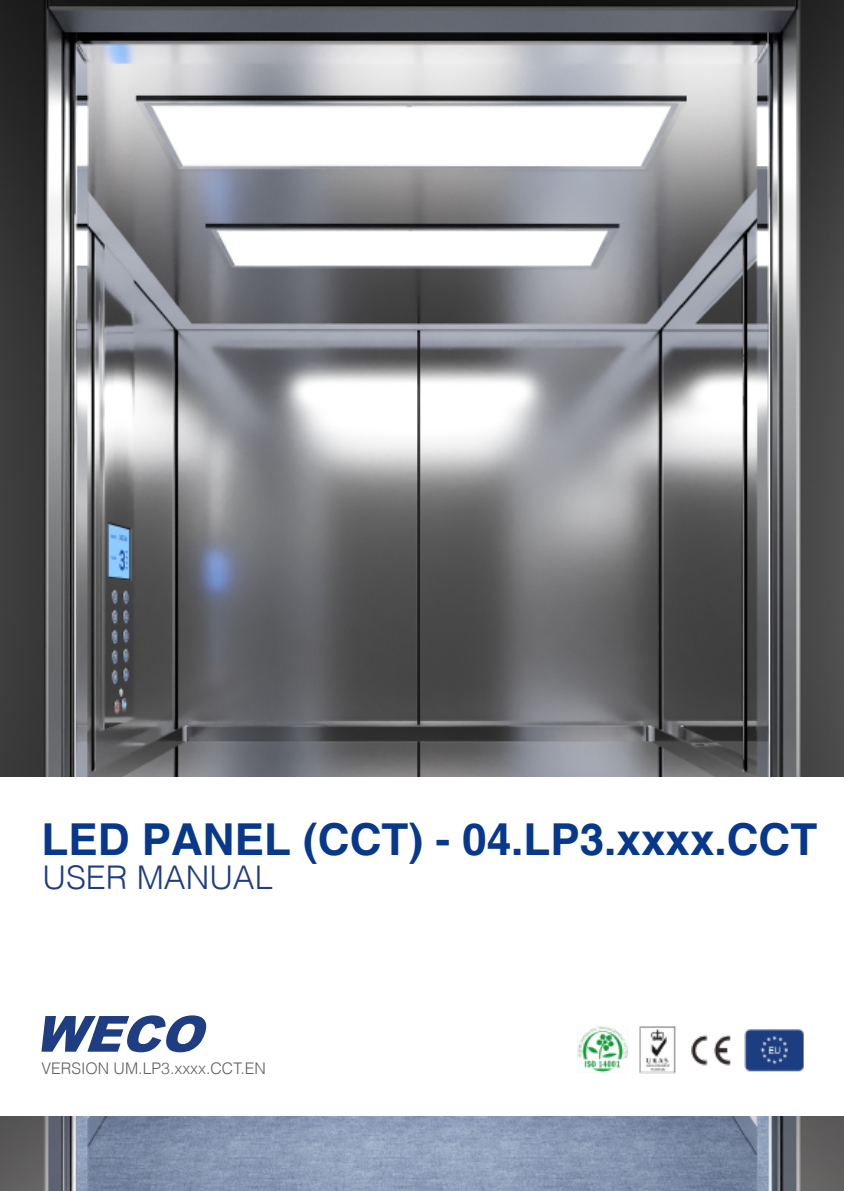
<style>
.page{position:relative;width:844px;height:1191px;background:#fff}
.page>*{position:absolute;margin:0;border:0;box-sizing:border-box;transform-origin:0 0}
.t1{font:700 44px "Helvetica";color:#07388c}
.t2{font:300 32.6px "Helvetica";color:#1e3d82}
.t3{font:300 16px "Helvetica";color:#616160}
</style>
<div class="page">
<svg style="left:0;top:3px;width:1px;height:1155px"></svg>
<img style="left:1px;top:0;width:842px;height:1190px">
<div style="left:0;top:777px;width:843px;height:338px;background:#fff"></div>
<svg style="left:41px;top:1015px;width:166px;height:37px"></svg>
<img style="left:577px;top:1026px;width:226px;height:47px">
<p class="t1" style="left:41px;top:812px;width:777px">LED PANEL (CCT) - 04.LP3.xxxx.CCT</p>
<p class="t2" style="left:42px;top:851px;width:232px">USER MANUAL</p>
<p class="t3" style="left:41px;top:1055px;width:226px">VERSION UM.LP3.xxxx.CCT.EN</p>
</div>
